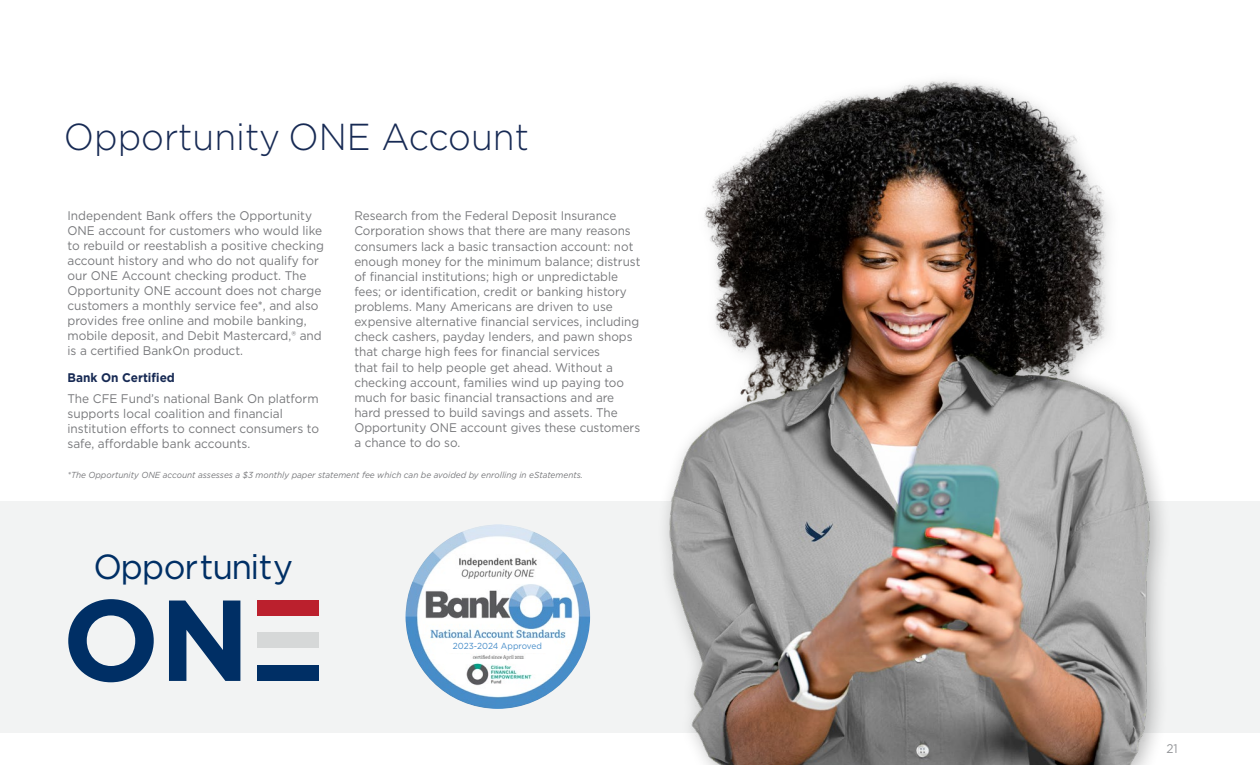
<style>
.page{position:relative;width:1260px;height:765px;background:#fff}
.page>*{position:absolute;margin:0;border:0;box-sizing:border-box;transform-origin:0 0}
.t1{font:300 37.5px "Gotham";color:#172a54;scale:.95 1}
.t2{font:34.88px "Gotham";letter-spacing:-.025em;color:#002f65}
.t3{font:12.5px/15.1px "Gotham";color:#77787b;scale:.94 1}
.t4{font:12.5px/15px "Gotham";color:#77787b;scale:.95 1}
.t5{font:700 12.5px "Gotham";color:#172a54;scale:.95 1}
.t6{font:12.5px "Gotham";color:#939598;scale:.95 1}
.t7{font:italic 8.75px "Gotham";color:#77787b;scale:.95 1}
.t8{font:8.75px "Gotham";color:#478dc9;scale:.95 1}
</style>
<div class="page">
<div style="left:0;top:501px;width:1260px;height:232px;background:#f2f3f3"></div>
<svg style="left:68px;top:599px;width:86px;height:83px"></svg>
<div style="left:257px;top:601px;width:62px;height:15px;background:#bb202d"></div>
<div style="left:257px;top:633px;width:62px;height:15px;background:#d6d8d8"></div>
<div style="left:257px;top:665px;width:62px;height:16px;background:#002f65"></div>
<svg style="left:169px;top:601px;width:71px;height:80px"></svg>
<img style="left:406px;top:524px;width:184px;height:185px;border-radius:92px">
<div style="left:444px;top:639px;width:111px;height:14px;background:#fff;border-radius:6px"></div>
<img style="left:561px;top:80px;width:602px;height:685px">
<h1 class="t1" style="left:64px;top:113px;width:491px">Opportunity ONE Account</h1>
<p class="t4" style="left:68px;top:208px;width:272px">Independent Bank offers the Opportunity ONE account for customers who would like to rebuild or reestablish a positive checking account history and who do not qualify for our ONE Account checking product. The Opportunity ONE account does not charge customers a monthly service fee*, and also provides free online and mobile banking, mobile deposit, and Debit Mastercard,® and is a certified BankOn product.</p>
<p class="t5" style="left:68px;top:370px;width:115px">Bank On Certified</p>
<p class="t4" style="left:68px;top:391px;width:266px">The CFE Fund’s national Bank On platform supports local coalition and financial institution efforts to connect consumers to safe, affordable bank accounts.</p>
<p class="t7" style="left:68px;top:469px;width:544px">*The Opportunity ONE account assesses a $3 monthly paper statement fee which can be avoided by enrolling in eStatements.</p>
<p class="t3" style="left:354px;top:208px;width:306px">Research from the Federal Deposit Insurance Corporation shows that there are many reasons consumers lack a basic transaction account: not enough money for the minimum balance; distrust of financial institutions; high or unpredictable fees; or identification, credit or banking history problems. Many Americans are driven to use expensive alternative financial services, including check cashers, payday lenders, and pawn shops that charge high fees for financial services<br>that fail to help people get ahead. Without a checking account, families wind up paying too much for basic financial transactions and are hard pressed to build savings and assets. The Opportunity ONE account gives these customers a chance to do so.</p>
<h2 class="t2" style="left:94px;top:547px;width:201px">Opportunity</h2>
<p class="t8" style="left:453px;top:640px;width:95px">2023-2024 Approved</p>
<p class="t6" style="left:1166px;top:741px;width:13px">21</p>
</div>
